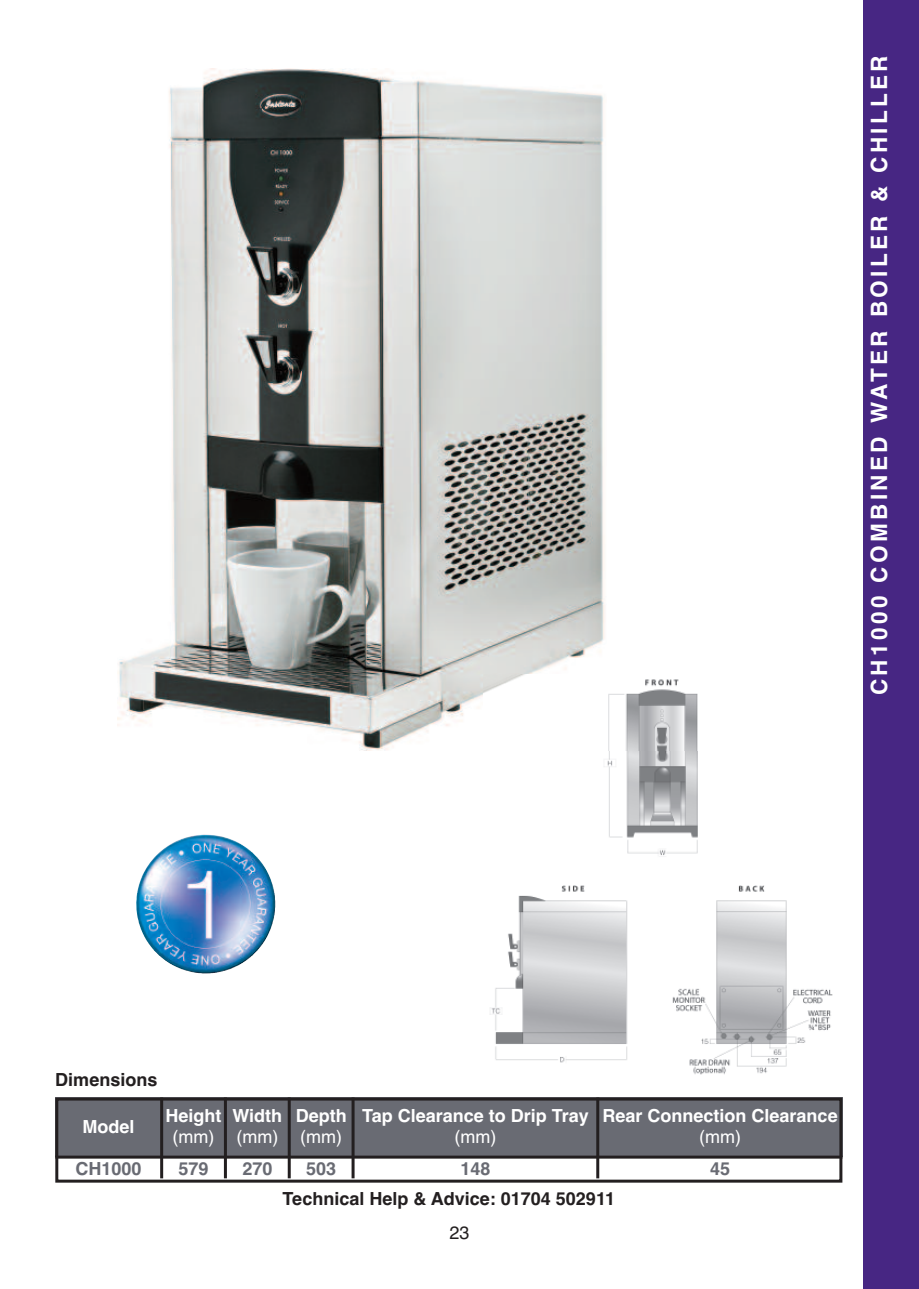
<style>
.page{position:relative;width:919px;height:1289px;background:#fff}
.page>*{position:absolute;margin:0;border:0;box-sizing:border-box;transform-origin:0 0}
.t1{font:700 22.5px "Helvetica";letter-spacing:.15em;color:#fff}
.t2{font:700 18px "Helvetica";color:#fff}
.t3{font:700 18px "Helvetica";color:#231f20}
.t4{font:18px "Helvetica";color:#fff}
.t5{font:700 18px "Helvetica";color:#696b73}
.t6{font:18px "Helvetica";color:#231f20}
</style>
<div class="page">
<div style="left:55px;top:1097px;width:107px;height:60px;background:#696b73"></div>
<div style="left:353px;top:1097px;width:244px;height:60px;background:#696b73"></div>
<div style="left:162px;top:1097px;width:63px;height:60px;background:#696b73"></div>
<div style="left:225px;top:1097px;width:64px;height:60px;background:#696b73"></div>
<div style="left:289px;top:1097px;width:64px;height:60px;background:#696b73"></div>
<div style="left:863px;top:0;width:55px;height:1288px;background:#472683"></div>
<div style="left:597px;top:1097px;width:245px;height:60px;background:#696b73"></div>
<hr style="left:160px;top:1097px;width:3px;height:81px;background:#231f20">
<hr style="left:596px;top:1097px;width:3px;height:81px;background:#231f20">
<hr style="left:224px;top:1097px;width:3px;height:81px;background:#231f20">
<hr style="left:288px;top:1097px;width:3px;height:81px;background:#231f20">
<hr style="left:351px;top:1097px;width:3px;height:81px;background:#231f20">
<hr style="left:55px;top:1155px;width:787px;height:3px;background:#231f20">
<img style="left:117px;top:68px;width:488px;height:682px">
<img style="left:483px;top:674px;width:350px;height:401px">
<img style="left:144px;top:834px;width:131px;height:139px">
<div style="left:55px;top:1097px;width:787px;height:85px;border:3px solid #231f20"></div>
<p class="t1" style="left:866px;top:695px;width:641px;rotate:-90deg">CH1000 COMBINED WATER BOILER &amp; CHILLER</p>
<p class="t3" style="left:55px;top:1068px;width:104px">Dimensions</p>
<p class="t2" style="left:82px;top:1115px;width:53px">Model</p>
<p class="t2" style="left:165px;top:1104px;width:57px">Height</p>
<p class="t4" style="left:172px;top:1126px;width:43px">(mm)</p>
<p class="t2" style="left:232px;top:1104px;width:51px">Width</p>
<p class="t4" style="left:236px;top:1126px;width:43px">(mm)</p>
<p class="t2" style="left:296px;top:1104px;width:52px">Depth</p>
<p class="t4" style="left:300px;top:1126px;width:43px">(mm)</p>
<p class="t2" style="left:362px;top:1104px;width:228px">Tap Clearance to Drip Tray</p>
<p class="t4" style="left:454px;top:1126px;width:43px">(mm)</p>
<p class="t2" style="left:602px;top:1104px;width:237px">Rear Connection Clearance</p>
<p class="t4" style="left:699px;top:1126px;width:43px">(mm)</p>
<p class="t5" style="left:75px;top:1158px;width:68px">CH1000</p>
<p class="t5" style="left:460px;top:1158px;width:32px">148</p>
<p class="t5" style="left:710px;top:1158px;width:22px">45</p>
<p class="t5" style="left:178px;top:1158px;width:32px">579</p>
<p class="t5" style="left:242px;top:1158px;width:32px">270</p>
<p class="t5" style="left:306px;top:1158px;width:32px">503</p>
<p class="t3" style="left:282px;top:1187px;width:334px">Technical Help &amp; Advice: 01704 502911</p>
<p class="t6" style="left:449px;top:1221px;width:22px">23</p>
</div>
